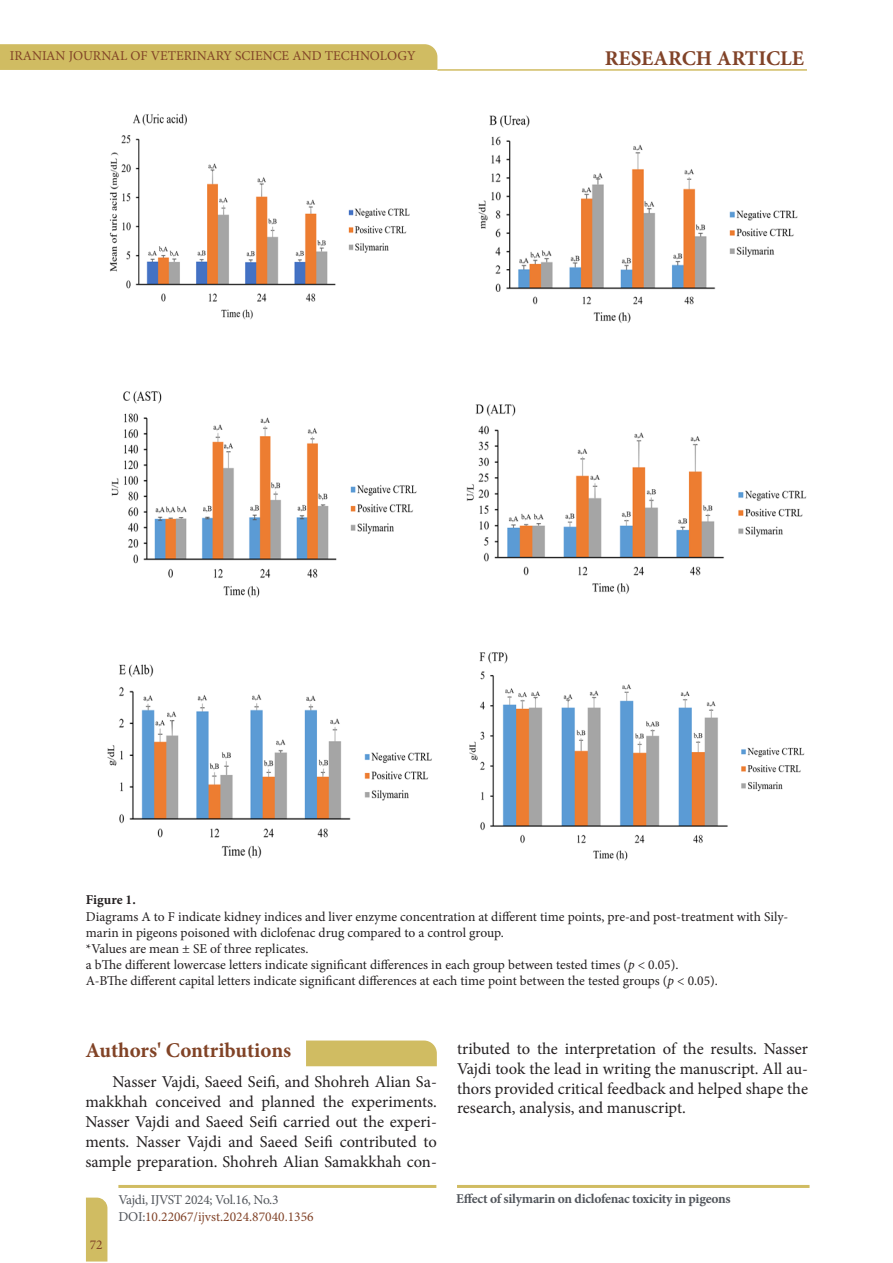
<style>
.page{position:relative;width:893px;height:1263px;background:#fff}
.page>*{position:absolute;margin:0;border:0;box-sizing:border-box;transform-origin:0 0}
.Text{font:700 21px "Minion Pro";letter-spacing:-.005em;color:#814326}
.t1{font:700 21px "Minion Pro";color:#814328}
.Text-2{font:16.5px/19.8px "Minion Pro";letter-spacing:-.005em;color:#231f20;text-align:justify}
.t2{font:13.5px/16.2px "Minion Pro";color:#231f20}
.t3{font:13.5px/16.2px "Minion Pro";letter-spacing:-.005em;color:#52565c}
.t4{font:13.5px "Minion Pro";color:#814326}
.t5{font:700 13.5px "Minion Pro";letter-spacing:-.02em;color:#52565c}
.t6{font:700 13.5px "Minion Pro";color:#231f20}
.t7{font:13.5px "Minion Pro";color:#814327}
.s1{font-style:italic}
.s2{color:#814328}
</style>
<div class="page">
<div style="left:0;top:44px;width:438px;height:26px;background:#d0bc62"></div>
<hr style="left:437px;top:69px;width:370px;height:2px;background:#d0bc62">
<svg style="left:86px;top:1197px;width:22px;height:65px"></svg>
<hr style="left:457px;top:1185px;width:352px;height:3px;background:#d0bc62">
<hr style="left:118px;top:1185px;width:318px;height:3px;background:#d0bc62">
<img style="left:109px;top:114px;width:301px;height:206px">
<img style="left:478px;top:115px;width:320px;height:208px">
<img style="left:111px;top:391px;width:306px;height:207px">
<img style="left:466px;top:404px;width:341px;height:190px">
<img style="left:107px;top:664px;width:325px;height:195px">
<img style="left:469px;top:652px;width:336px;height:209px">
<div style="left:306px;top:1040px;width:131px;height:26px;background:#d0bc62"></div>
<p class="t4" style="left:10px;top:47px;width:407px">IRANIAN JOURNAL OF VETERINARY SCIENCE AND TECHNOLOGY</p>
<h1 class="t1" style="left:605px;top:43px;width:201px">RESEARCH ARTICLE</h1>
<p class="t6" style="left:86px;top:890px;width:51px">Figure 1.</p>
<p class="t2" style="left:86px;top:908px;width:704px">Diagrams A to F indicate kidney indices and liver enzyme concentration at different time points, pre-and post-treatment with Sily&shy;marin in pigeons poisoned with diclofenac drug compared to a control group.</p>
<p class="t2" style="left:86px;top:940px;width:224px">*Values are mean ± SE of three replicates.</p>
<p class="t2" style="left:86px;top:957px;width:594px">a bThe different lowercase letters indicate significant differences in each group between tested times (<span class="s1">p</span> &lt; 0.05).</p>
<p class="t2" style="left:86px;top:973px;width:633px">A-BThe different capital letters indicate significant differences at each time point between the tested groups (<span class="s1">p</span> &lt; 0.05).</p>
<p class="Text" style="left:85px;top:1036px;width:207px">Authors' Contributions</p>
<p class="Text-2" style="left:85px;top:1072px;width:353px;text-indent:27px">Nasser Vajdi, Saeed Seifi, and Shohreh Alian Sa&shy;makkhah conceived and planned the experiments.<br>Nasser Vajdi and Saeed Seifi carried out the experi&shy;ments. Nasser Vajdi and Saeed Seifi contributed to sample preparation. Shohreh Alian Samakkhah con-</p>
<p class="Text-2" style="left:457px;top:1039px;width:353px">tributed to the interpretation of the results. Nasser Vajdi took the lead in writing the manuscript. All au&shy;thors provided critical feedback and helped shape the research, analysis, and manuscript.</p>
<p class="t7" style="left:90px;top:1235px;width:14px">72</p>
<p class="t3" style="left:118px;top:1192px;width:197px">Vajdi, IJVST 2024; Vol.16, No.3<br>DOI:<span class="s2">10.22067/ijvst.2024.87040.1356</span></p>
<p class="t5" style="left:456px;top:1189px;width:276px">Effect of silymarin on diclofenac toxicity in pigeons</p>
</div>
